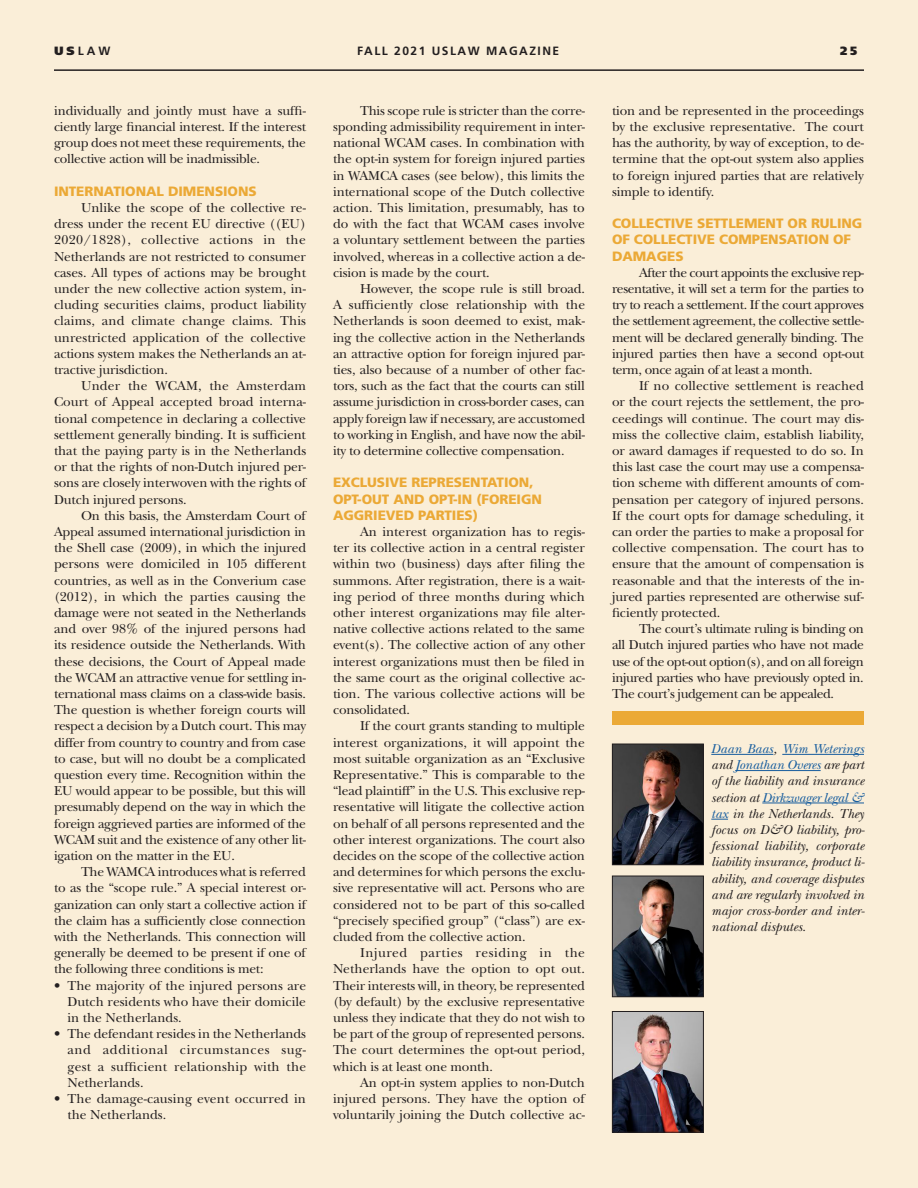
<style>
.page{position:relative;width:918px;height:1188px;background:#faeed8}
.page>*{position:absolute;margin:0;border:0;box-sizing:border-box;transform-origin:0 0}
.BODY{font:13.5px/16.2px "New Baskerville";letter-spacing:-.01em;color:#231f20;text-align:justify}
.author_verbiage{font:italic 13.5px/16.2px "New Baskerville";color:#231f20;text-align:justify}
.body_bulleted__125{font:13.5px/16.2px "New Baskerville";color:#231f20;text-align:justify}
.subhead_10{font:900 13.5px/16.2px "Frutiger";letter-spacing:-.005em;color:#eba936}
.t1{font:700 12px "Frutiger";letter-spacing:.125em;color:#231f20}
.t2{font:900 12px "Frutiger";color:#231f20}
.s1{font-weight:900}
.s2{color:#175d9e}
</style>
<div class="page">
<hr style="left:54px;top:69px;width:810px;height:2px;background:#231f20">
<hr style="left:711px;top:754px;width:62px;height:1px;background:#175d9e">
<hr style="left:782px;top:754px;width:82px;height:1px;background:#175d9e">
<hr style="left:735px;top:770px;width:86px;height:1px;background:#175d9e">
<hr style="left:762px;top:803px;width:102px;height:1px;background:#175d9e">
<svg style="left:711px;top:819px;width:17px;height:1px"></svg>
<img style="left:614px;top:1013px;width:88px;height:118px">
<div style="left:612px;top:1011px;width:92px;height:122px;border:1px solid #231f20"></div>
<div style="left:612px;top:712px;width:252px;height:13px;background:#eba936"></div>
<img style="left:614px;top:746px;width:88px;height:117px">
<div style="left:612px;top:744px;width:92px;height:121px;border:1px solid #231f20"></div>
<img style="left:614px;top:878px;width:88px;height:117px">
<div style="left:612px;top:876px;width:92px;height:121px;border:1px solid #231f20"></div>
<p class="t1" style="left:54px;top:44px;width:58px"><span class="s1">US</span>LAW</p>
<p class="t1" style="left:357px;top:44px;width:204px">FALL 2021 USLAW MAGAZINE</p>
<p class="t2" style="left:840px;top:43px;width:19px">25</p>
<p class="BODY" style="left:54px;top:102px;width:254px">individually and jointly must have a suffi&shy;ciently large financial interest. If the interest group does not meet these requirements, the collective action will be inadmissible.</p>
<p class="subhead_10" style="left:54px;top:183px;width:204px">INTERNATIONAL DIMENSIONS</p>
<p class="BODY" style="left:54px;top:200px;width:254px;text-indent:27px">Unlike the scope of the collective re&shy;dress under the recent EU directive ((EU)<br>2020/1828), collective actions in the Netherlands are not restricted to consumer cases. All types of actions may be brought under the new collective action system, in&shy;cluding securities claims, product liability claims, and climate change claims. This unrestricted application of the collective actions system makes the Netherlands an at&shy;tractive jurisdiction.</p>
<p class="BODY" style="left:54px;top:378px;width:254px;text-indent:27px">Under the WCAM, the Amsterdam Court of Appeal accepted broad interna&shy;tional competence in declaring a collective settlement generally binding. It is sufficient that the paying party is in the Netherlands or that the rights of non-Dutch injured per&shy;sons are closely interwoven with the rights of Dutch injured persons.</p>
<p class="BODY" style="left:54px;top:507px;width:254px;text-indent:27px">On this basis, the Amsterdam Court of Appeal assumed international jurisdiction in the Shell case (2009), in which the injured persons were domiciled in 105 different countries, as well as in the Converium case (2012), in which the parties causing the damage were not seated in the Netherlands and over 98% of the injured persons had its residence outside the Netherlands. With these decisions, the Court of Appeal made the WCAM an attractive venue for settling in&shy;ternational mass claims on a class-wide basis.<br>The question is whether foreign courts will respect a decision by a Dutch court. This may differ from country to country and from case to case, but will no doubt be a complicated question every time. Recognition within the EU would appear to be possible, but this will presumably depend on the way in which the foreign aggrieved parties are informed of the WCAM suit and the existence of any other lit&shy;igation on the matter in the EU.</p>
<p class="BODY" style="left:54px;top:864px;width:254px;text-indent:27px">The WAMCA introduces what is referred to as the “scope rule.” A special interest or&shy;ganization can only start a collective action if the claim has a sufficiently close connection with the Netherlands. This connection will generally be deemed to be present if one of the following three conditions is met:</p>
<p class="body_bulleted__125" style="left:68px;top:977px;width:240px;text-indent:-14px">• The majority of the injured persons are Dutch residents who have their domicile in the Netherlands.</p>
<p class="body_bulleted__125" style="left:68px;top:1026px;width:240px;text-indent:-14px">• The defendant resides in the Netherlands and additional circumstances sug&shy;gest a sufficient relationship with the Netherlands.</p>
<p class="body_bulleted__125" style="left:68px;top:1091px;width:240px;text-indent:-14px">• The damage-causing event occurred in the Netherlands.</p>
<p class="BODY" style="left:333px;top:102px;width:254px;text-indent:27px">This scope rule is stricter than the corre&shy;sponding admissibility requirement in inter&shy;national WCAM cases. In combination with the opt-in system for foreign injured parties in WAMCA cases (see below), this limits the international scope of the Dutch collective action. This limitation, presumably, has to do with the fact that WCAM cases involve a voluntary settlement between the parties involved, whereas in a collective action a de&shy;cision is made by the court.</p>
<p class="BODY" style="left:333px;top:281px;width:254px;text-indent:27px">However, the scope rule is still broad.<br>A sufficiently close relationship with the Netherlands is soon deemed to exist, mak&shy;ing the collective action in the Netherlands an attractive option for foreign injured par&shy;ties, also because of a number of other fac&shy;tors, such as the fact that the courts can still assume jurisdiction in cross-border cases, can apply foreign law if necessary, are accustomed to working in English, and have now the abil&shy;ity to determine collective compensation.</p>
<p class="subhead_10" style="left:333px;top:474px;width:202px">EXCLUSIVE REPRESENTATION,</p>
<p class="subhead_10" style="left:333px;top:491px;width:210px">OPT-OUT AND OPT-IN (FOREIGN</p>
<p class="subhead_10" style="left:333px;top:507px;width:147px">AGGRIEVED PARTIES)</p>
<p class="BODY" style="left:333px;top:524px;width:254px;text-indent:27px">An interest organization has to regis&shy;ter its collective action in a central register within two (business) days after filing the summons. After registration, there is a wait&shy;ing period of three months during which other interest organizations may file alter&shy;native collective actions related to the same event(s). The collective action of any other interest organizations must then be filed in the same court as the original collective ac&shy;tion. The various collective actions will be consolidated.</p>
<p class="BODY" style="left:333px;top:718px;width:254px;text-indent:27px">If the court grants standing to multiple interest organizations, it will appoint the most suitable organization as an “Exclusive Representative.” This is comparable to the “lead plaintiff” in the U.S. This exclusive rep&shy;resentative will litigate the collective action on behalf of all persons represented and the other interest organizations. The court also decides on the scope of the collective action and determines for which persons the exclu&shy;sive representative will act. Persons who are considered not to be part of this so-called “precisely specified group” (“class”) are ex&shy;cluded from the collective action.</p>
<p class="BODY" style="left:333px;top:945px;width:254px;text-indent:27px">Injured parties residing in the Netherlands have the option to opt out.<br>Their interests will, in theory, be represented (by default) by the exclusive representative unless they indicate that they do not wish to be part of the group of represented persons.<br>The court determines the opt-out period, which is at least one month.</p>
<p class="BODY" style="left:333px;top:1074px;width:254px;text-indent:27px">An opt-in system applies to non-Dutch injured persons. They have the option of voluntarily joining the Dutch collective ac-</p>
<p class="BODY" style="left:612px;top:102px;width:254px">tion and be represented in the proceedings by the exclusive representative. The court has the authority, by way of exception, to de&shy;termine that the opt-out system also applies to foreign injured parties that are relatively simple to identify.</p>
<p class="subhead_10" style="left:612px;top:215px;width:252px">COLLECTIVE SETTLEMENT OR RULING<br>OF COLLECTIVE COMPENSATION OF<br>DAMAGES</p>
<p class="BODY" style="left:612px;top:264px;width:254px;text-indent:27px">After the court appoints the exclusive rep&shy;resentative, it will set a term for the parties to try to reach a settlement. If the court approves the settlement agreement, the collective settle&shy;ment will be declared generally binding. The injured parties then have a second opt-out term, once again of at least a month.</p>
<p class="BODY" style="left:612px;top:378px;width:254px;text-indent:27px">If no collective settlement is reached or the court rejects the settlement, the pro&shy;ceedings will continue. The court may dis&shy;miss the collective claim, establish liability, or award damages if requested to do so. In this last case the court may use a compensa&shy;tion scheme with different amounts of com&shy;pensation per category of injured persons.<br>If the court opts for damage scheduling, it can order the parties to make a proposal for collective compensation. The court has to ensure that the amount of compensation is reasonable and that the interests of the in&shy;jured parties represented are otherwise suf&shy;ficiently protected.</p>
<p class="BODY" style="left:612px;top:621px;width:254px;text-indent:27px">The court’s ultimate ruling is binding on all Dutch injured parties who have not made use of the opt-out option(s), and on all foreign injured parties who have previously opted in.<br>The court’s judgement can be appealed.</p>
<p class="author_verbiage" style="left:711px;top:741px;width:155px"><span class="s2">Daan Baas</span>, <span class="s2">Wim Weterings </span>and <span class="s2">Jonathan Overes</span> are part of the liability and insurance section at <span class="s2">Dirkzwager legal &amp; tax</span> in the Netherlands. They focus on D&amp;O liability, pro&shy;fessional liability, corporate liability insurance, product li&shy;ability, and coverage disputes and are regularly involved in major cross-border and inter&shy;national disputes.</p>
</div>
